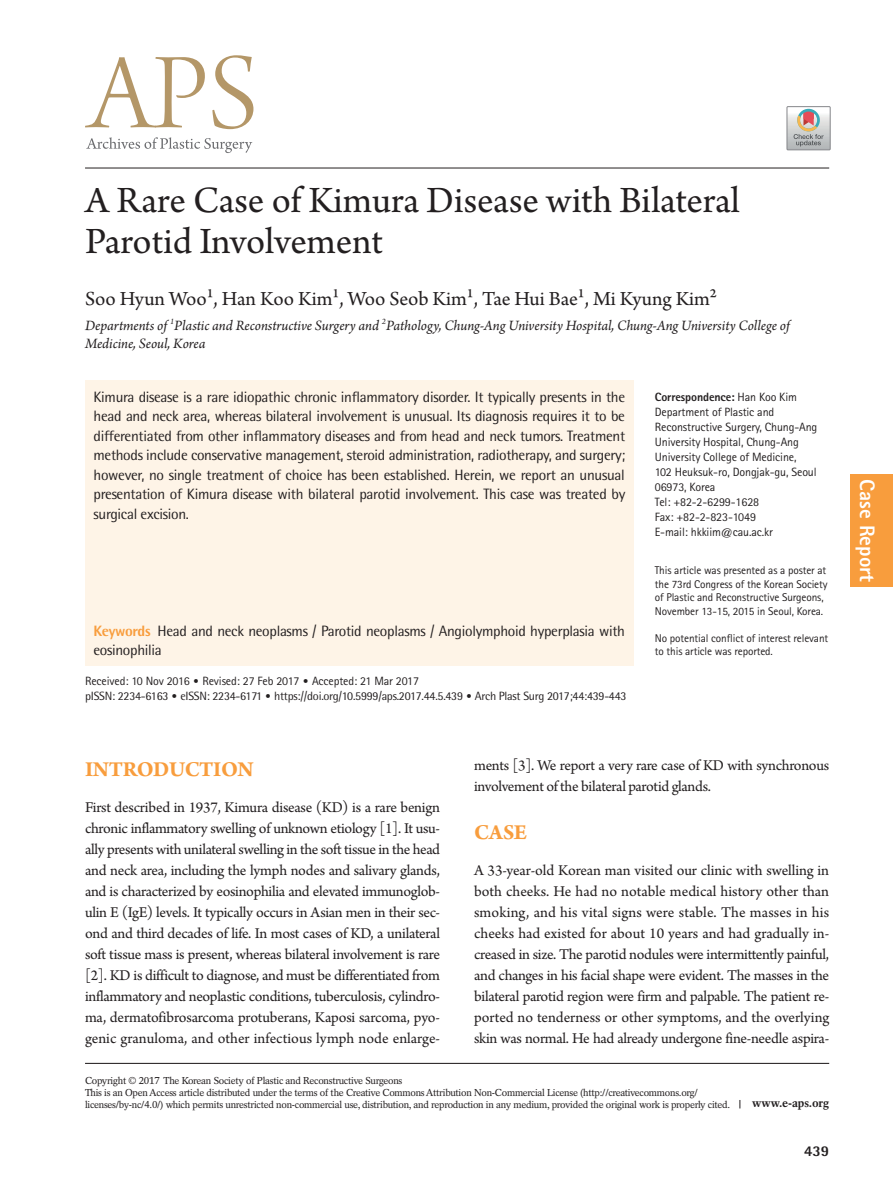
<style>
.page{position:relative;width:893px;height:1191px;background:#fff}
.page>*{position:absolute;margin:0;border:0;box-sizing:border-box;transform-origin:0 0}
.제목{font:39px/41px "Arno Pro";letter-spacing:-.005em;color:#231f20}
.대제목{font:700 22.5px "Arno Pro";letter-spacing:-.02em;color:#f89d3d}
.저자{font:21px "Arno Pro";color:#231f20}
.t1{font:800 21px "Rotis Sans Serif Std";color:#fff}
.본문_0{font:15.75px/21px "Arno Pro";letter-spacing:-.02em;color:#231f20;text-align:justify}
.초록{font:15px/19.5px "Rotis Semi Sans Std";letter-spacing:-.02em;color:#231f20;text-align:justify}
.소속{font:italic 15px/18px "Arno Pro";letter-spacing:-.005em;color:#231f20}
.t2{font:800 15px "Rotis Semi Sans Std";color:#231f20}
.교신저자{font:12px/15px "Rotis Sans Serif Std";letter-spacing:-.01em;color:#231f20}
.t3{font:12px "Rotis Semi Sans Std";letter-spacing:-.02em;color:#231f20}
.교신저자-2{font:800 12px "Rotis Sans Serif Std";letter-spacing:-.01em;color:#231f20}
.t4{font:700 12px "Rotation LT Std";letter-spacing:-.01em;color:#231f20}
.교신저자밑각주{font:11.25px/13.5px "Rotis Sans Serif Std";letter-spacing:-.01em;color:#231f20}
.t5{font:10.05px/12px "Rotation LT Std";letter-spacing:-.025em;color:#231f20}
.s1{font-weight:800;color:#f89d3d}
.s2{font-family:"DIN Pro";font-weight:300}
.s3{font-weight:400}
</style>
<div class="page">
<hr style="left:85px;top:1062px;width:744px;height:2px;background:#231f20">
<hr style="left:85px;top:168px;width:744px;height:1px;background:#231f20">
<svg style="left:85px;top:55px;width:168px;height:74px"></svg>
<svg style="left:86px;top:137px;width:166px;height:16px"></svg>
<div style="left:850px;top:474px;width:43px;height:113px;background:#f89d3d"></div>
<div style="left:85px;top:380px;width:549px;height:286px;background:#fef4e7"></div>
<div style="left:787px;top:106px;width:43px;height:44px;border:1px solid #85868a"></div>
<svg style="left:787px;top:107px;width:43px;height:43px;background:#c4bfbd"></svg>
<p class="제목" style="left:85px;top:182px;width:656px">A Rare Case of Kimura Disease with Bilateral<br>Parotid Involvement</p>
<p class="저자" style="left:85px;top:287px;width:633px">Soo Hyun Woo¹, Han Koo Kim¹, Woo Seob Kim¹, Tae Hui Bae¹, Mi Kyung Kim²</p>
<p class="소속" style="left:85px;top:317px;width:706px">Departments of <sup>1</sup>Plastic and Reconstructive Surgery and <sup>2</sup>Pathology, Chung-Ang University Hospital, Chung-Ang University College of<br>Medicine, Seoul, Korea</p>
<p class="초록" style="left:94px;top:387px;width:533px">Kimura disease is a rare idiopathic chronic inflammatory disorder. It typically presents in the head and neck area, whereas bilateral involvement is unusual. Its diagnosis requires it to be differentiated from other inflammatory diseases and from head and neck tumors. Treatment methods include conservative management, steroid administration, radiotherapy, and surgery; however, no single treatment of choice has been established. Herein, we report an unusual presentation of Kimura disease with bilateral parotid involvement. This case was treated by surgical excision.</p>
<p class="초록" style="left:94px;top:621px;width:533px"><span class="s1">Keywords</span> Head and neck neoplasms / Parotid neoplasms / Angiolymphoid hyperplasia with eosinophilia</p>
<p class="교신저자" style="left:85px;top:673px;width:336px">Received: 10 Nov 2016 <span class="s2">•</span> Revised: 27 Feb 2017 <span class="s2">•</span> Accepted: 21 Mar 2017</p>
<p class="t3" style="left:85px;top:689px;width:543px">pISSN: 2234-6163 <span class="s2">•</span> eISSN: 2234-6171 <span class="s2">•</span> https://doi.org/10.5999/aps.2017.44.5.439 <span class="s2">•</span> Arch Plast Surg 2017;44:439-443</p>
<p class="교신저자-2" style="left:655px;top:389px;width:144px">Correspondence: <span class="s3">Han Koo Kim</span></p>
<p class="교신저자" style="left:655px;top:404px;width:164px">Department of Plastic and<br>Reconstructive Surgery, Chung-Ang<br>University Hospital, Chung-Ang<br>University College of Medicine,<br>102 Heuksuk-ro, Dongjak-gu, Seoul<br>06973, Korea</p>
<p class="교신저자" style="left:655px;top:494px;width:106px">Tel: +82-2-6299-1628</p>
<p class="교신저자" style="left:655px;top:509px;width:103px">Fax: +82-2-823-1049</p>
<p class="교신저자" style="left:655px;top:524px;width:120px">E-mail: hkkiim@cau.ac.kr</p>
<p class="교신저자밑각주" style="left:655px;top:564px;width:174px">This article was presented as a poster at the 73rd Congress of the Korean Society of Plastic and Reconstructive Surgeons, November 13-15, 2015 in Seoul, Korea.</p>
<p class="교신저자밑각주" style="left:655px;top:631px;width:175px">No potential conflict of interest relevant to this article was reported.</p>
<p class="대제목" style="left:85px;top:756px;width:170px">INTRODUCTION</p>
<p class="본문_0" style="left:85px;top:798px;width:357px">First described in 1937, Kimura disease (KD) is a rare benign chronic inflammatory swelling of unknown etiology [1]. It usu&shy;ally presents with unilateral swelling in the soft tissue in the head and neck area, including the lymph nodes and salivary glands, and is characterized by eosinophilia and elevated immunoglob&shy;ulin E (IgE) levels. It typically occurs in Asian men in their sec&shy;ond and third decades of life. In most cases of KD, a unilateral soft tissue mass is present, whereas bilateral involvement is rare [2]. KD is difficult to diagnose, and must be differentiated from inflammatory and neoplastic conditions, tuberculosis, cylindro&shy;ma, dermatofibrosarcoma protuberans, Kaposi sarcoma, pyo&shy;genic granuloma, and other infectious lymph node enlarge-</p>
<p class="본문_0" style="left:474px;top:756px;width:357px">ments [3]. We report a very rare case of KD with synchronous involvement of the bilateral parotid glands.</p>
<p class="대제목" style="left:474px;top:819px;width:54px">CASE</p>
<p class="본문_0" style="left:474px;top:861px;width:357px">A 33-year-old Korean man visited our clinic with swelling in both cheeks. He had no notable medical history other than smoking, and his vital signs were stable. The masses in his cheeks had existed for about 10 years and had gradually in&shy;creased in size. The parotid nodules were intermittently painful, and changes in his facial shape were evident. The masses in the bilateral parotid region were firm and palpable. The patient re&shy;ported no tenderness or other symptoms, and the overlying skin was normal. He had already undergone fine-needle aspira-</p>
<p class="t5" style="left:85px;top:1074px;width:319px">Copyright © 2017 The Korean Society of Plastic and Reconstructive Surgeons</p>
<p class="t5" style="left:85px;top:1086px;width:647px">This is an Open Access article distributed under the terms of the Creative Commons Attribution Non-Commercial License (http://creativecommons.org/ licenses/by-nc/4.0/) which permits unrestricted non-commercial use, distribution, and reproduction in any medium, provided the original work is properly cited.</p>
<p class="t4" style="left:752px;top:1096px;width:78px">www.e-aps.org</p>
<p class="t2" style="left:804px;top:1141px;width:27px">439</p>
<h3 class="t1" style="left:881px;top:479px;width:105px;rotate:90deg">Case Report</h3>
</div>
